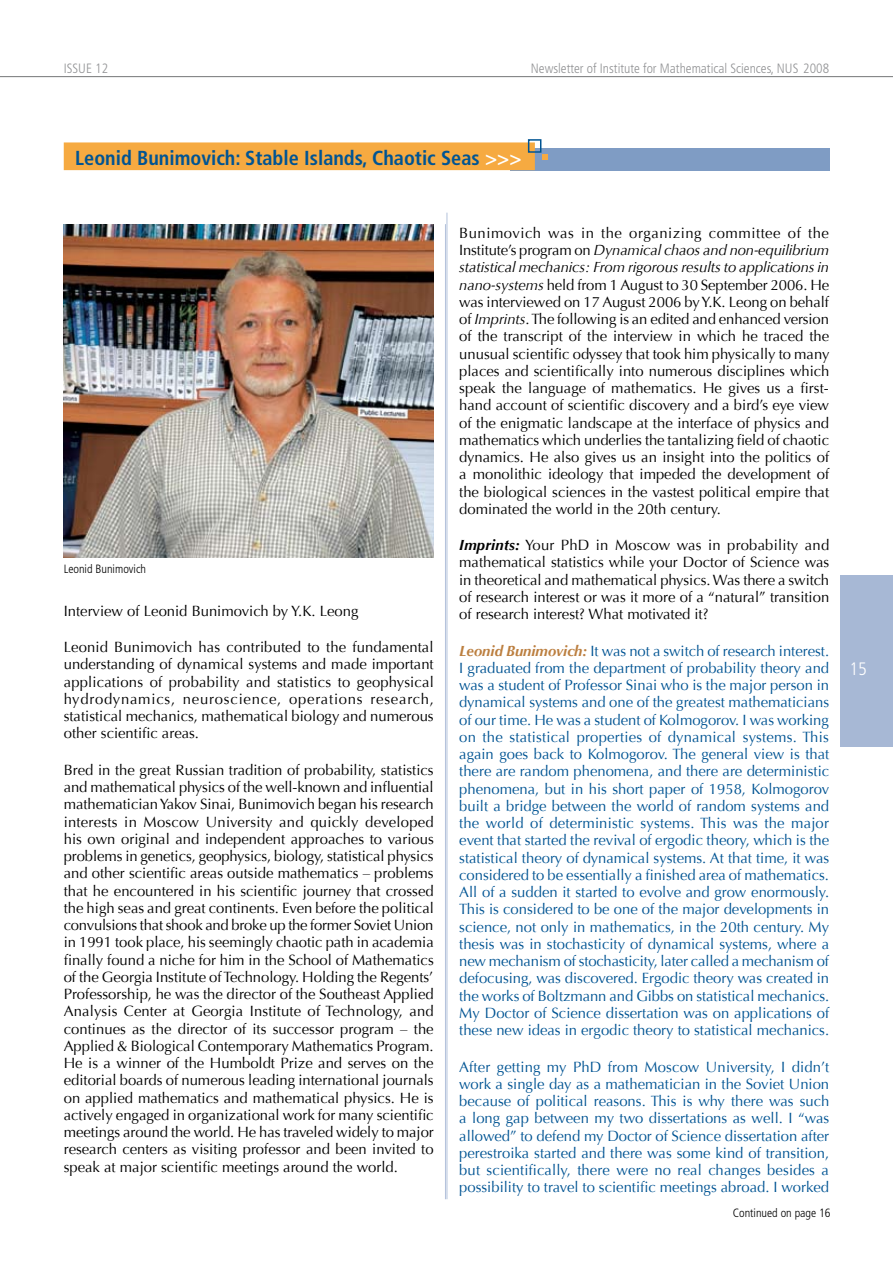
<style>
.page{position:relative;width:893px;height:1263px;background:#fff}
.page>*{position:absolute;margin:0;border:0;box-sizing:border-box;transform-origin:0 0}
.t1{font:700 condensed 20.25px "Frutiger LT Std";color:#005493}
.t2{font:300 condensed 18px "Frutiger LT Std";color:#fff}
.t3{font:14.85px/17.2px "Optima";color:#000;text-align:justify}
.t4{font:14.85px/17.2px "Optima";color:#005493;text-align:justify}
.t5{font:300 condensed 13.5px "Frutiger LT Std";color:#929395}
.t6{font:300 condensed 12px "Frutiger LT Std";color:#000}
.s1{color:#fff}
.s2{font-style:italic}
.s3{font-weight:700;font-style:italic}
.s4{font-weight:700;font-style:italic;color:#bc7f40}
</style>
<div class="page">
<div style="left:840px;top:575px;width:53px;height:172px;background:#a7b8d5"></div>
<hr style="left:0;top:76px;width:893px;height:1px;background:#878889">
<hr style="left:447px;top:213px;width:1px;height:986px;background:#b3c2db">
<div style="left:510px;top:148px;width:319px;height:22px;background:#7f9cc4"></div>
<div style="left:64px;top:143px;width:470px;height:26px;background:#f6aa41"></div>
<div style="left:64px;top:142px;width:471px;height:28px;border:2px solid #f6aa41"></div>
<div style="left:528px;top:139px;width:13px;height:14px;border:2px solid #005493"></div>
<svg style="left:542px;top:154px;width:6px;height:6px"></svg>
<hr style="left:445px;top:224px;width:1px;height:975px;background:#b3c2db">
<img style="left:64px;top:224px;width:370px;height:334px">
<p class="t5" style="left:64px;top:61px;width:46px">ISSUE 12</p>
<p class="t5" style="left:531px;top:61px;width:300px">Newsletter of Institute for Mathematical Sciences, NUS 2008</p>
<h1 class="t1" style="left:75px;top:146px;width:448px">Leonid Bunimovich: Stable Islands, Chaotic Seas <span class="s1">&gt;&gt;&gt;</span></h1>
<p class="t6" style="left:64px;top:562px;width:84px">Leonid Bunimovich</p>
<p class="t3" style="left:64px;top:602px;width:296px">Interview of Leonid Bunimovich by Y.K. Leong</p>
<p class="t3" style="left:64px;top:639px;width:372px">Leonid Bunimovich has contributed to the fundamental understanding of dynamical systems and made important applications of probability and statistics to geophysical hydrodynamics, neuroscience, operations research, statistical mechanics, mathematical biology and numerous other scientific areas.</p>
<p class="t3" style="left:64px;top:761px;width:372px">Bred in the great Russian tradition of probability, statistics and mathematical physics of the well-known and influential mathematician Yakov Sinai, Bunimovich began his research interests in Moscow University and quickly developed his own original and independent approaches to various problems in genetics, geophysics, biology, statistical physics and other scientific areas outside mathematics – problems that he encountered in his scientific journey that crossed the high seas and great continents. Even before the political convulsions that shook and broke up the former Soviet Union in 1991 took place, his seemingly chaotic path in academia finally found a niche for him in the School of Mathematics of the Georgia Institute of Technology. Holding the Regents’ Professorship, he was the director of the Southeast Applied Analysis Center at Georgia Institute of Technology, and continues as the director of its successor program – the Applied &amp; Biological Contemporary Mathematics Program.<br>He is a winner of the Humboldt Prize and serves on the editorial boards of numerous leading international journals on applied mathematics and mathematical physics. He is actively engaged in organizational work for many scientific meetings around the world. He has traveled widely to major research centers as visiting professor and been invited to speak at major scientific meetings around the world.</p>
<p class="t3" style="left:459px;top:224px;width:372px">Bunimovich was in the organizing committee of the Institute’s program on <span class="s2">Dynamical chaos and non-equilibrium statistical mechanics: From rigorous results to applications in nano-systems</span> held from 1 August to 30 September 2006. He was interviewed on 17 August 2006 by Y.K. Leong on behalf of <span class="s2">Imprints</span>. The following is an edited and enhanced version of the transcript of the interview in which he traced the unusual scientific odyssey that took him physically to many places and scientifically into numerous disciplines which speak the language of mathematics. He gives us a first&shy;hand account of scientific discovery and a bird’s eye view of the enigmatic landscape at the interface of physics and mathematics which underlies the tantalizing field of chaotic dynamics. He also gives us an insight into the politics of a monolithic ideology that impeded the development of the biological sciences in the vastest political empire that dominated the world in the 20th century.</p>
<p class="t3" style="left:459px;top:537px;width:371px"><span class="s3">Imprints:</span> Your PhD in Moscow was in probability and mathematical statistics while your Doctor of Science was in theoretical and mathematical physics. Was there a switch of research interest or was it more of a “natural” transition of research interest? What motivated it?</p>
<p class="t4" style="left:459px;top:642px;width:372px"><span class="s4">Leonid Bunimovich:</span> It was not a switch of research interest.<br>I graduated from the department of probability theory and was a student of Professor Sinai who is the major person in dynamical systems and one of the greatest mathematicians of our time. He was a student of Kolmogorov. I was working on the statistical properties of dynamical systems. This again goes back to Kolmogorov. The general view is that there are random phenomena, and there are deterministic phenomena, but in his short paper of 1958, Kolmogorov built a bridge between the world of random systems and the world of deterministic systems. This was the major event that started the revival of ergodic theory, which is the statistical theory of dynamical systems. At that time, it was considered to be essentially a finished area of mathematics.<br>All of a sudden it started to evolve and grow enormously.<br>This is considered to be one of the major developments in science, not only in mathematics, in the 20th century. My thesis was in stochasticity of dynamical systems, where a new mechanism of stochasticity, later called a mechanism of defocusing, was discovered. Ergodic theory was created in the works of Boltzmann and Gibbs on statistical mechanics.<br>My Doctor of Science dissertation was on applications of these new ideas in ergodic theory to statistical mechanics.</p>
<p class="t4" style="left:459px;top:1058px;width:372px">After getting my PhD from Moscow University, I didn’t work a single day as a mathematician in the Soviet Union because of political reasons. This is why there was such a long gap between my two dissertations as well. I “was allowed” to defend my Doctor of Science dissertation after perestroika started and there was some kind of transition, but scientifically, there were no real changes besides a possibility to travel to scientific meetings abroad. I worked</p>
<p class="t6" style="left:733px;top:1206px;width:99px">Continued on page 16</p>
<p class="t2" style="left:849px;top:658px;width:19px">15</p>
</div>
